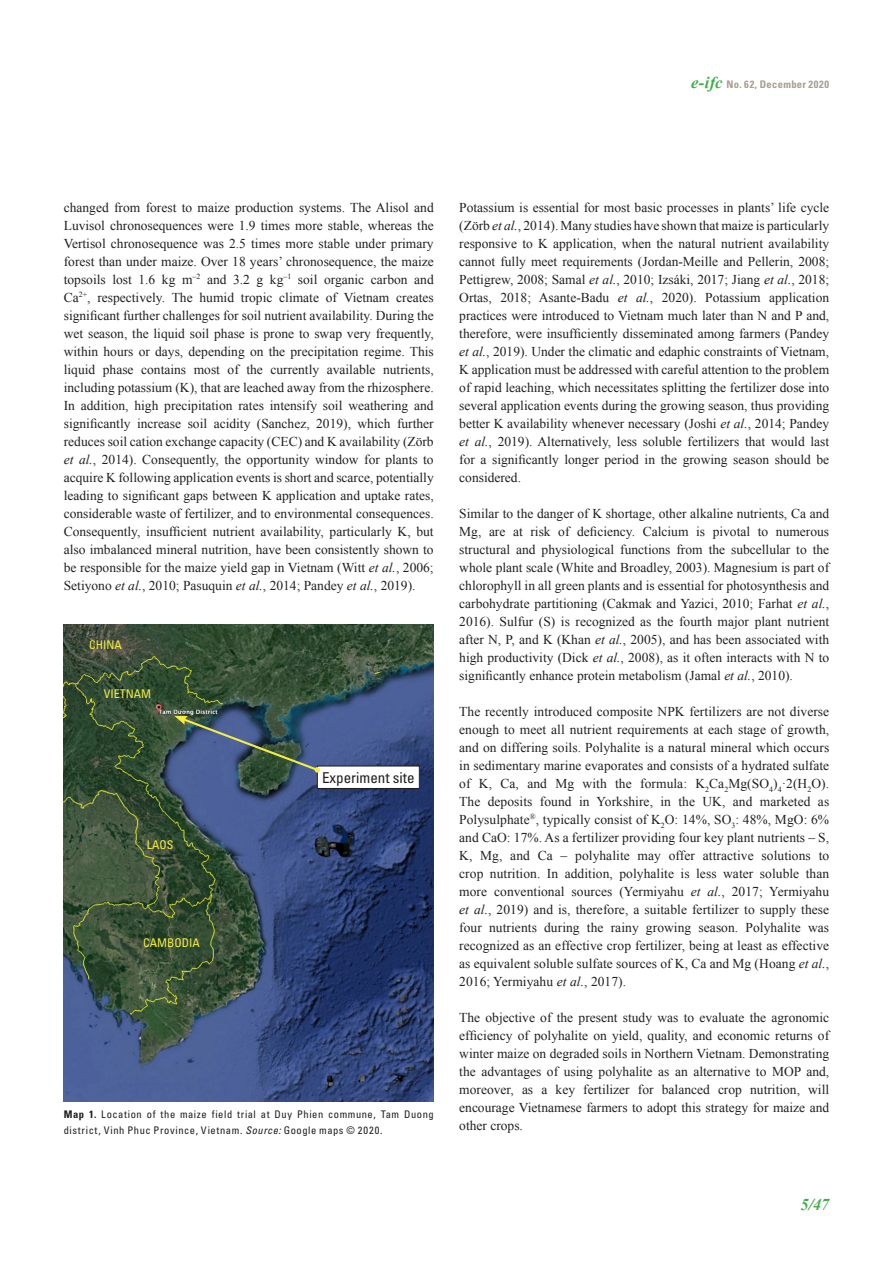
<style>
.page{position:relative;width:893px;height:1263px;background:#fff}
.page>*{position:absolute;margin:0;border:0;box-sizing:border-box;transform-origin:0 0}
.t1{font:italic 700 16.5px "Times New Roman";color:#40ae49}
.IPI_Standard{font:condensed 15px "Univers LT Pro";color:#231f20}
.IPI_Standard-2{font:13.5px/18px "Times New Roman";color:#231f20;text-align:justify}
.IPI_Standard-3{font:condensed 12px "Univers LT Pro";color:#f4ed42}
.IPI_Figure_caption{font:condensed 10.5px/16.5px "Univers LT Pro";letter-spacing:.055em;color:#231f20}
.t2{font:700 condensed 10.5px "Univers LT Std";letter-spacing:.035em;color:#a69e8f}
.s1{font-family:"Times New Roman";font-style:italic;font-stretch:normal;font-size:16.5px;color:#40ae49}
.s2{font-style:italic}
.s3{font-family:"Univers LT Std";font-weight:700}
</style>
<div class="page">
<img style="left:64px;top:624px;width:370px;height:477px">
<div style="left:317px;top:766px;width:102px;height:22px;background:#fff"></div>
<div style="left:317px;top:765px;width:103px;height:24px;border:1px solid #231f20"></div>
<svg style="left:174px;top:716px;width:146px;height:57px;background:#465d6f"></svg>
<p class="t2" style="left:691px;top:78px;width:140px"><span class="s1">e-ifc</span> No. 62, December 2020</p>
<p class="IPI_Standard-2" style="left:64px;top:198px;width:371px">changed from forest to maize production systems. The Alisol and Luvisol chronosequences were 1.9 times more stable, whereas the Vertisol chronosequence was 2.5 times more stable under primary forest than under maize. Over 18 years’ chronosequence, the maize topsoils lost 1.6 kg m<sup>–2</sup> and 3.2 g kg<sup>–1</sup> soil organic carbon and Ca<sup>2+</sup>, respectively. The humid tropic climate of Vietnam creates significant further challenges for soil nutrient availability. During the wet season, the liquid soil phase is prone to swap very frequently, within hours or days, depending on the precipitation regime. This liquid phase contains most of the currently available nutrients, including potassium (K), that are leached away from the rhizosphere.<br>In addition, high precipitation rates intensify soil weathering and significantly increase soil acidity (Sanchez, 2019), which further reduces soil cation exchange capacity (CEC) and K availability (Zörb <span class="s2">et al.</span>, 2014). Consequently, the opportunity window for plants to acquire K following application events is short and scarce, potentially leading to significant gaps between K application and uptake rates, considerable waste of fertilizer, and to environmental consequences.<br>Consequently, insufficient nutrient availability, particularly K, but also imbalanced mineral nutrition, have been consistently shown to be responsible for the maize yield gap in Vietnam (Witt <span class="s2">et al.</span>, 2006; Setiyono <span class="s2">et al.</span>, 2010; Pasuquin <span class="s2">et al.</span>, 2014; Pandey <span class="s2">et al.</span>, 2019).</p>
<p class="IPI_Standard-2" style="left:459px;top:198px;width:371px">Potassium is essential for most basic processes in plants’ life cycle (Zörb <span class="s2">et al.</span>, 2014). Many studies have shown that maize is particularly responsive to K application, when the natural nutrient availability cannot fully meet requirements (Jordan-Meille and Pellerin, 2008; Pettigrew, 2008; Samal <span class="s2">et al.</span>, 2010; Izsáki, 2017; Jiang <span class="s2">et al.</span>, 2018; Ortas, 2018; Asante-Badu <span class="s2">et al.</span>, 2020). Potassium application practices were introduced to Vietnam much later than N and P and, therefore, were insufficiently disseminated among farmers (Pandey <span class="s2">et al.</span>, 2019). Under the climatic and edaphic constraints of Vietnam, K application must be addressed with careful attention to the problem of rapid leaching, which necessitates splitting the fertilizer dose into several application events during the growing season, thus providing better K availability whenever necessary (Joshi <span class="s2">et al.</span>, 2014; Pandey <span class="s2">et al.</span>, 2019). Alternatively, less soluble fertilizers that would last for a significantly longer period in the growing season should be considered.</p>
<p class="IPI_Standard-2" style="left:459px;top:504px;width:371px">Similar to the danger of K shortage, other alkaline nutrients, Ca and Mg, are at risk of deficiency. Calcium is pivotal to numerous structural and physiological functions from the subcellular to the whole plant scale (White and Broadley, 2003). Magnesium is part of chlorophyll in all green plants and is essential for photosynthesis and carbohydrate partitioning (Cakmak and Yazici, 2010; Farhat <span class="s2">et al.</span>, 2016). Sulfur (S) is recognized as the fourth major plant nutrient after N, P, and K (Khan <span class="s2">et al.</span>, 2005), and has been associated with high productivity (Dick <span class="s2">et al.</span>, 2008), as it often interacts with N to significantly enhance protein metabolism (Jamal <span class="s2">et al.</span>, 2010).</p>
<p class="IPI_Standard-2" style="left:459px;top:702px;width:371px">The recently introduced composite NPK fertilizers are not diverse enough to meet all nutrient requirements at each stage of growth, and on differing soils. Polyhalite is a natural mineral which occurs in sedimentary marine evaporates and consists of a hydrated sulfate of K, Ca, and Mg with the formula: K<sub>2</sub>Ca<sub>2</sub>Mg(SO<sub>4</sub>)<sub>4</sub>·2(H<sub>2</sub>O).<br>The deposits found in Yorkshire, in the UK, and marketed as Polysulphate<sup>®</sup>, typically consist of K<sub>2</sub>O: 14%, SO<sub>3</sub>: 48%, MgO: 6% and CaO: 17%. As a fertilizer providing four key plant nutrients – S, K, Mg, and Ca – polyhalite may offer attractive solutions to crop nutrition. In addition, polyhalite is less water soluble than more conventional sources (Yermiyahu <span class="s2">et al.</span>, 2017; Yermiyahu <span class="s2">et al.</span>, 2019) and is, therefore, a suitable fertilizer to supply these four nutrients during the rainy growing season. Polyhalite was recognized as an effective crop fertilizer, being at least as effective as equivalent soluble sulfate sources of K, Ca and Mg (Hoang <span class="s2">et al.</span>, 2016; Yermiyahu <span class="s2">et al.</span>, 2017).</p>
<p class="IPI_Standard-2" style="left:459px;top:1008px;width:371px">The objective of the present study was to evaluate the agronomic efficiency of polyhalite on yield, quality, and economic returns of winter maize on degraded soils in Northern Vietnam. Demonstrating the advantages of using polyhalite as an alternative to MOP and, moreover, as a key fertilizer for balanced crop nutrition, will encourage Vietnamese farmers to adopt this strategy for maize and other crops.</p>
<p class="IPI_Standard-3" style="left:89px;top:637px;width:34px">CHINA</p>
<p class="IPI_Standard-3" style="left:104px;top:686px;width:49px">VIETNAM</p>
<p class="IPI_Standard" style="left:322px;top:768px;width:94px">Experiment site</p>
<p class="IPI_Standard-3" style="left:147px;top:837px;width:28px">LAOS</p>
<p class="IPI_Standard-3" style="left:143px;top:935px;width:58px">CAMBODIA</p>
<p class="IPI_Figure_caption" style="left:64px;top:1105px;width:371px"><span class="s3">Map 1.</span> Location of the maize field trial at Duy Phien commune, Tam Duong district, Vinh Phuc Province, Vietnam. <span class="s2">Source:</span> Google maps © 2020.</p>
<p class="t1" style="left:800px;top:1193px;width:30px">5/47</p>
</div>
